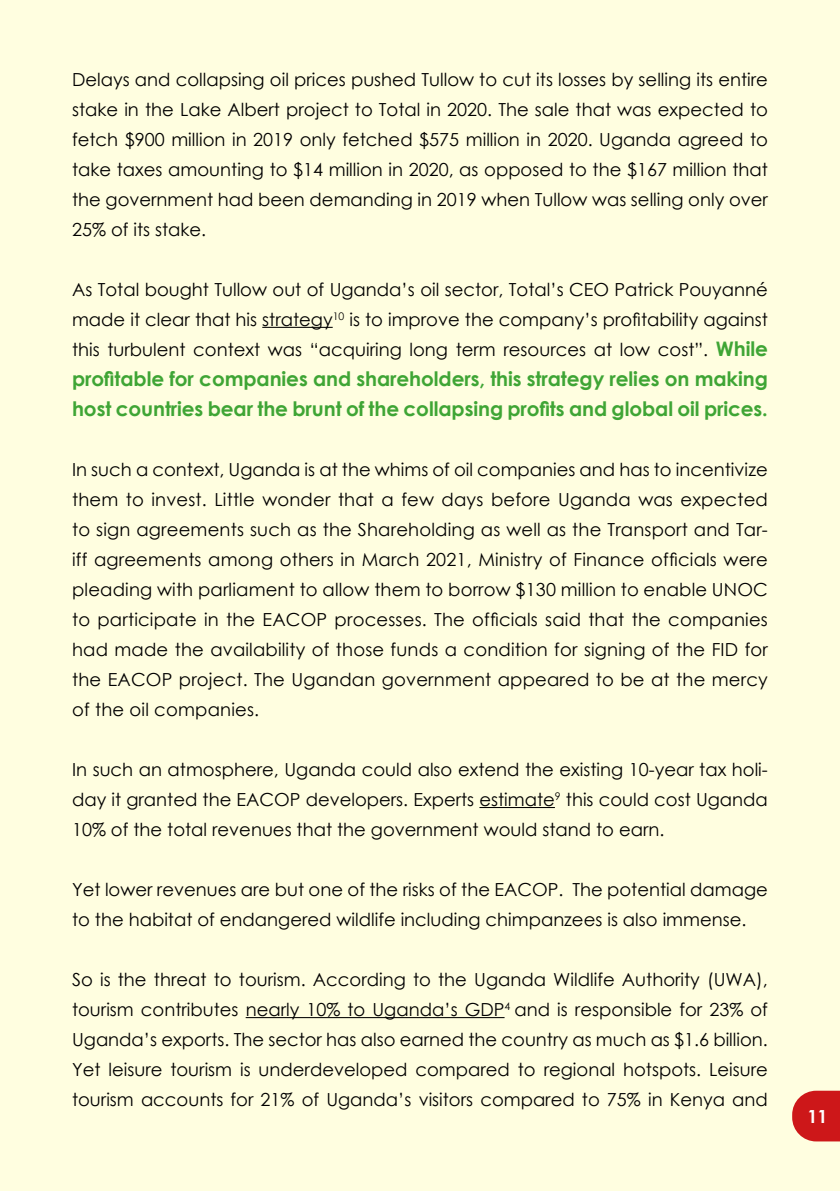
<style>
.page{position:relative;width:840px;height:1191px;background:#fff}
.page>*{position:absolute;margin:0;border:0;box-sizing:border-box;transform-origin:0 0}
.t1{font:700 20px/30px "Century Gothic";letter-spacing:-.005em;color:#3fa535}
.t2{font:18px/30px "Century Gothic";color:#000;text-align:justify}
.t3{font:700 18px "Century Gothic";color:#fff}
.s1{font-weight:700;font-size:20px;color:#3fa535}
</style>
<div class="page">
<div style="left:0;top:0;width:839px;height:1191px;background:#fffee0"></div>
<hr style="left:262px;top:327px;width:70px;height:1px;background:#000">
<hr style="left:479px;top:807px;width:75px;height:1px;background:#000">
<hr style="left:245px;top:1017px;width:259px;height:1px;background:#000">
<svg style="left:792px;top:1090px;width:47px;height:51px;background:#d23230"></svg>
<p class="t2" style="left:72px;top:64px;width:697px">Delays and collapsing oil prices pushed Tullow to cut its losses by selling its entire stake in the Lake Albert project to Total in 2020. The sale that was expected to fetch $900 million in 2019 only fetched $575 million in 2020. Uganda agreed to take taxes amounting to $14 million in 2020, as opposed to the $167 million that the government had been demanding in 2019 when Tullow was selling only over 25% of its stake.</p>
<p class="t2" style="left:72px;top:274px;width:697px">As Total bought Tullow out of Uganda’s oil sector, Total’s CEO Patrick Pouyanné made it clear that his strategy<sup>10</sup> is to improve the company’s profitability against this turbulent context was “acquiring long term resources at low cost”. <span class="s1">While</span></p>
<p class="t1" style="left:72px;top:362px;width:697px">profitable for companies and shareholders, this strategy relies on making host countries bear the brunt of the collapsing profits and global oil prices.</p>
<p class="t2" style="left:72px;top:454px;width:697px">In such a context, Uganda is at the whims of oil companies and has to incentivize them to invest. Little wonder that a few days before Uganda was expected to sign agreements such as the Shareholding as well as the Transport and Tar&shy;iff agreements among others in March 2021, Ministry of Finance officials were pleading with parliament to allow them to borrow $130 million to enable UNOC to participate in the EACOP processes. The officials said that the companies had made the availability of those funds a condition for signing of the FID for the EACOP project. The Ugandan government appeared to be at the mercy of the oil companies.</p>
<p class="t2" style="left:72px;top:754px;width:697px">In such an atmosphere, Uganda could also extend the existing 10-year tax holi&shy;day it granted the EACOP developers. Experts estimate<sup>9</sup> this could cost Uganda 10% of the total revenues that the government would stand to earn.</p>
<p class="t2" style="left:72px;top:874px;width:697px">Yet lower revenues are but one of the risks of the EACOP. The potential damage to the habitat of endangered wildlife including chimpanzees is also immense.</p>
<p class="t2" style="left:72px;top:964px;width:697px">So is the threat to tourism. According to the Uganda Wildlife Authority (UWA), tourism contributes nearly 10% to Uganda’s GDP<sup>4</sup> and is responsible for 23% of Uganda’s exports. The sector has also earned the country as much as $1.6 billion.<br>Yet leisure tourism is underdeveloped compared to regional hotspots. Leisure tourism accounts for 21% of Uganda’s visitors compared to 75% in Kenya and</p>
<p class="t3" style="left:807px;top:1103px;width:22px">11</p>
</div>
